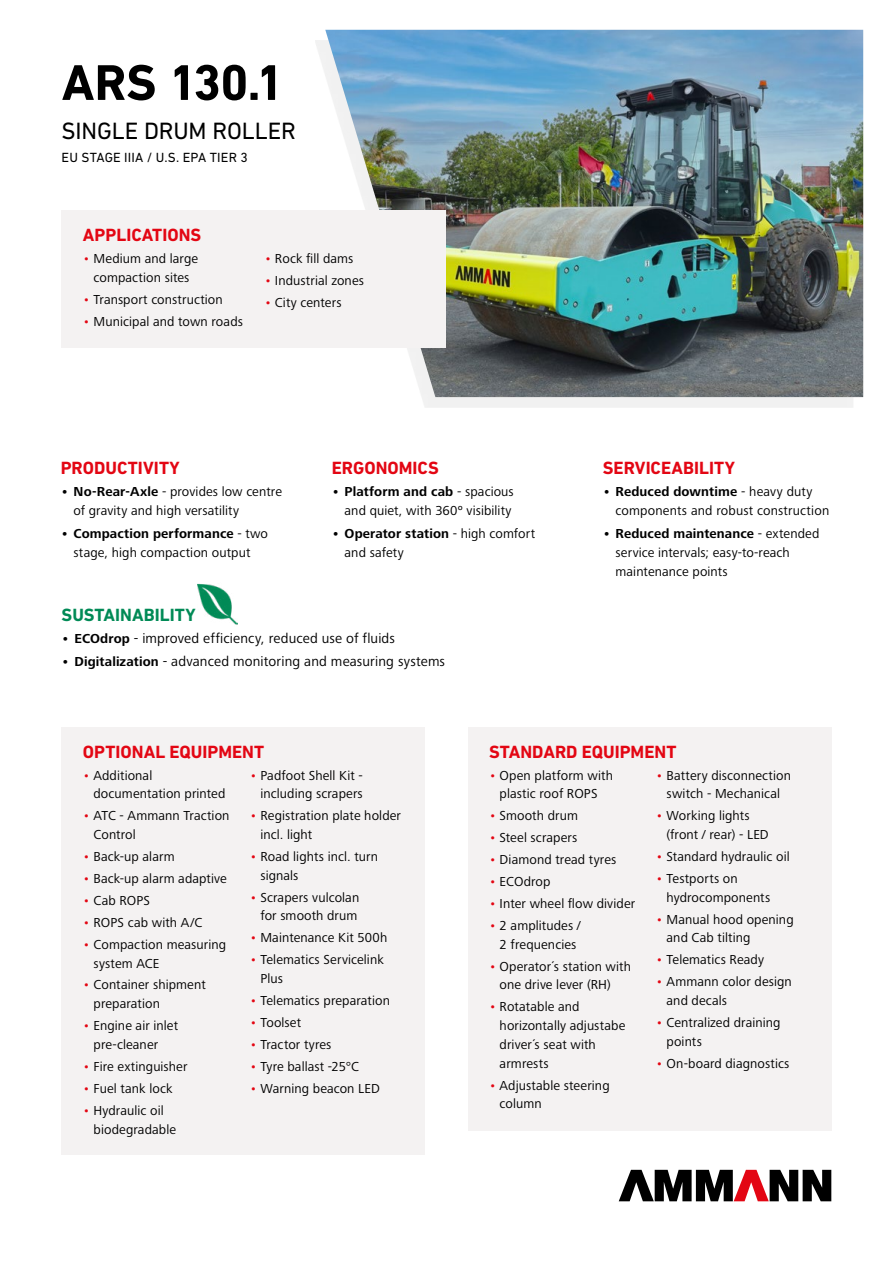
<style>
.page{position:relative;width:893px;height:1263px;background:#fff}
.page>*{position:absolute;margin:0;border:0;box-sizing:border-box;transform-origin:0 0}
.t1{font:700 51px "DIN Next LT Pro";letter-spacing:-.01em;color:#000}
.t2{font:24px "DIN Next LT Pro";letter-spacing:-.005em;color:#000}
.t3{font:700 18px "DIN Next LT Pro";color:#e30613}
.t4{font:700 18px "DIN Next LT Pro";letter-spacing:.005em;color:#008a56}
.t5{font:14.25px "Frutiger Next LTW1 G";letter-spacing:.01em;color:#000}
.t6{font:13.5px/18.8px "Frutiger Next LTW1 G";letter-spacing:.01em;color:#000}
.t7{font:13.5px "DIN Next LT Pro";letter-spacing:.01em;color:#000}
.s1{color:#e30613}
.s2{font-weight:700}
.s3{font-weight:700;font-size:13.5px}
</style>
<div class="page">
<div style="left:315px;top:40px;width:538px;height:368px;background:#777977;opacity:.1"></div>
<img style="left:325px;top:30px;width:538px;height:367px">
<svg style="left:619px;top:1170px;width:212px;height:31px"></svg>
<div style="left:468px;top:727px;width:363px;height:403px;background:#f4f2f2"></div>
<div style="left:62px;top:727px;width:363px;height:428px;background:#f4f2f2"></div>
<div style="left:62px;top:211px;width:384px;height:137px;background:#f4f2f2"></div>
<img style="left:198px;top:583px;width:39px;height:42px">
<h1 class="t1" style="left:62px;top:53px;width:224px">ARS 130.1</h1>
<h2 class="t2" style="left:62px;top:117px;width:236px">SINGLE DRUM ROLLER</h2>
<p class="t7" style="left:62px;top:149px;width:188px">EU STAGE IIIA / U.S. EPA TIER 3</p>
<h3 class="t3" style="left:83px;top:225px;width:120px">APPLICATIONS</h3>
<p class="t6" style="left:83px;top:250px;width:117px;text-align:center"><span class="s1">•</span> Medium and large compaction sites</p>
<p class="t6" style="left:83px;top:290px;width:141px"><span class="s1">•</span> Transport construction</p>
<p class="t6" style="left:83px;top:312px;width:162px"><span class="s1">•</span> Municipal and town roads</p>
<p class="t6" style="left:264px;top:250px;width:91px"><span class="s1">•</span> Rock fill dams</p>
<p class="t6" style="left:264px;top:272px;width:101px"><span class="s1">•</span> Industrial zones</p>
<p class="t6" style="left:264px;top:294px;width:79px"><span class="s1">•</span> City centers</p>
<h3 class="t3" style="left:61px;top:458px;width:121px">PRODUCTIVITY</h3>
<p class="t6" style="left:74px;top:483px;width:210px;text-indent:-13px"><span class="s2">• No-Rear-Axle</span> - provides low centre of gravity and high versatility</p>
<p class="t6" style="left:61px;top:525px;width:209px;text-align:center"><span class="s2">• Compaction performance</span> - two stage, high compaction output</p>
<h3 class="t3" style="left:332px;top:458px;width:109px">ERGONOMICS</h3>
<p class="t6" style="left:332px;top:483px;width:183px;text-align:right"><span class="s2">• Platform and cab</span> - spacious and quiet, with 360º visibility</p>
<p class="t6" style="left:345px;top:525px;width:192px;text-indent:-13px"><span class="s2">• Operator station</span> - high comfort and safety</p>
<h3 class="t4" style="left:62px;top:605px;width:136px">SUSTAINABILITY</h3>
<p class="t5" style="left:62px;top:630px;width:335px"><span class="s3">• ECOdrop</span> - improved efficiency, reduced use of fluids</p>
<p class="t5" style="left:62px;top:654px;width:385px"><span class="s3">• Digitalization</span> - advanced monitoring and measuring systems</p>
<h3 class="t3" style="left:603px;top:458px;width:134px">SERVICEABILITY</h3>
<p class="t6" style="left:616px;top:483px;width:215px;text-indent:-13px"><span class="s2">• Reduced downtime</span> - heavy duty components and robust construction</p>
<p class="t6" style="left:616px;top:525px;width:205px;text-indent:-13px"><span class="s2">• Reduced maintenance</span> - extended service intervals; easy-to-reach maintenance points</p>
<h3 class="t3" style="left:83px;top:741px;width:183px">OPTIONAL EQUIPMENT</h3>
<p class="t6" style="left:94px;top:766px;width:133px;text-indent:-11px"><span class="s1">•</span> Additional documentation printed</p>
<p class="t6" style="left:94px;top:807px;width:137px;text-indent:-11px"><span class="s1">•</span> ATC - Ammann Traction<br>Control</p>
<p class="t6" style="left:83px;top:847px;width:93px"><span class="s1">•</span> Back-up alarm</p>
<p class="t6" style="left:83px;top:869px;width:145px"><span class="s1">•</span> Back-up alarm adaptive</p>
<p class="t6" style="left:83px;top:891px;width:69px"><span class="s1">•</span> Cab ROPS</p>
<p class="t6" style="left:83px;top:913px;width:121px"><span class="s1">•</span> ROPS cab with A/C</p>
<p class="t6" style="left:94px;top:935px;width:134px;text-indent:-11px"><span class="s1">•</span> Compaction measuring system ACE</p>
<p class="t6" style="left:94px;top:976px;width:114px;text-indent:-11px"><span class="s1">•</span> Container shipment preparation</p>
<p class="t6" style="left:94px;top:1017px;width:86px;text-indent:-11px"><span class="s1">•</span> Engine air inlet pre-cleaner</p>
<p class="t6" style="left:83px;top:1057px;width:106px"><span class="s1">•</span> Fire extinguisher</p>
<p class="t6" style="left:83px;top:1079px;width:91px"><span class="s1">•</span> Fuel tank lock</p>
<p class="t6" style="left:94px;top:1101px;width:84px;text-indent:-11px"><span class="s1">•</span> Hydraulic oil biodegradable</p>
<p class="t6" style="left:250px;top:766px;width:115px;text-align:right"><span class="s1">•</span> Padfoot Shell Kit - including scrapers</p>
<p class="t6" style="left:260px;top:807px;width:142px;text-indent:-11px"><span class="s1">•</span> Registration plate holder incl. light</p>
<p class="t6" style="left:260px;top:847px;width:119px;text-indent:-11px"><span class="s1">•</span> Road lights incl. turn signals</p>
<p class="t6" style="left:250px;top:888px;width:111px;text-align:right"><span class="s1">•</span> Scrapers vulcolan for smooth drum</p>
<p class="t6" style="left:250px;top:929px;width:139px"><span class="s1">•</span> Maintenance Kit 500h</p>
<p class="t6" style="left:260px;top:951px;width:125px;text-indent:-11px"><span class="s1">•</span> Telematics Servicelink<br>Plus</p>
<p class="t6" style="left:250px;top:991px;width:142px"><span class="s1">•</span> Telematics preparation</p>
<p class="t6" style="left:250px;top:1013px;width:53px"><span class="s1">•</span> Toolset</p>
<p class="t6" style="left:250px;top:1035px;width:83px"><span class="s1">•</span> Tractor tyres</p>
<p class="t6" style="left:250px;top:1057px;width:111px"><span class="s1">•</span> Tyre ballast -25°C</p>
<p class="t6" style="left:250px;top:1079px;width:132px"><span class="s1">•</span> Warning beacon LED</p>
<h3 class="t3" style="left:489px;top:741px;width:189px">STANDARD EQUIPMENT</h3>
<p class="t6" style="left:489px;top:766px;width:126px;text-align:center"><span class="s1">•</span> Open platform with plastic roof ROPS</p>
<p class="t6" style="left:489px;top:807px;width:91px"><span class="s1">•</span> Smooth drum</p>
<p class="t6" style="left:489px;top:829px;width:90px"><span class="s1">•</span> Steel scrapers</p>
<p class="t6" style="left:489px;top:851px;width:129px"><span class="s1">•</span> Diamond tread tyres</p>
<p class="t6" style="left:489px;top:873px;width:63px"><span class="s1">•</span> ECOdrop</p>
<p class="t6" style="left:489px;top:895px;width:148px"><span class="s1">•</span> Inter wheel flow divider</p>
<p class="t6" style="left:489px;top:916px;width:93px;text-align:center"><span class="s1">•</span> 2 amplitudes /<br>2 frequencies</p>
<p class="t6" style="left:500px;top:957px;width:133px;text-indent:-11px"><span class="s1">•</span> Operator´s station with one drive lever (RH)</p>
<p class="t6" style="left:500px;top:998px;width:127px;text-indent:-11px"><span class="s1">•</span> Rotatable and horizontally adjustabe driver´s seat with armrests</p>
<p class="t6" style="left:500px;top:1076px;width:112px;text-indent:-11px"><span class="s1">•</span> Adjustable steering column</p>
<p class="t6" style="left:656px;top:766px;width:137px;text-align:center"><span class="s1">•</span> Battery disconnection switch - Mechanical</p>
<p class="t6" style="left:666px;top:807px;width:104px;text-indent:-11px"><span class="s1">•</span> Working lights (front / rear) - LED</p>
<p class="t6" style="left:656px;top:847px;width:135px"><span class="s1">•</span> Standard hydraulic oil</p>
<p class="t6" style="left:666px;top:869px;width:105px;text-indent:-11px"><span class="s1">•</span> Testports on hydrocomponents</p>
<p class="t6" style="left:666px;top:910px;width:129px;text-indent:-11px"><span class="s1">•</span> Manual hood opening and Cab tilting</p>
<p class="t6" style="left:656px;top:951px;width:110px"><span class="s1">•</span> Telematics Ready</p>
<p class="t6" style="left:666px;top:973px;width:127px;text-indent:-11px"><span class="s1">•</span> Ammann color design and decals</p>
<p class="t6" style="left:666px;top:1013px;width:116px;text-indent:-11px"><span class="s1">•</span> Centralized draining points</p>
<p class="t6" style="left:656px;top:1054px;width:135px"><span class="s1">•</span> On-board diagnostics</p>
</div>
